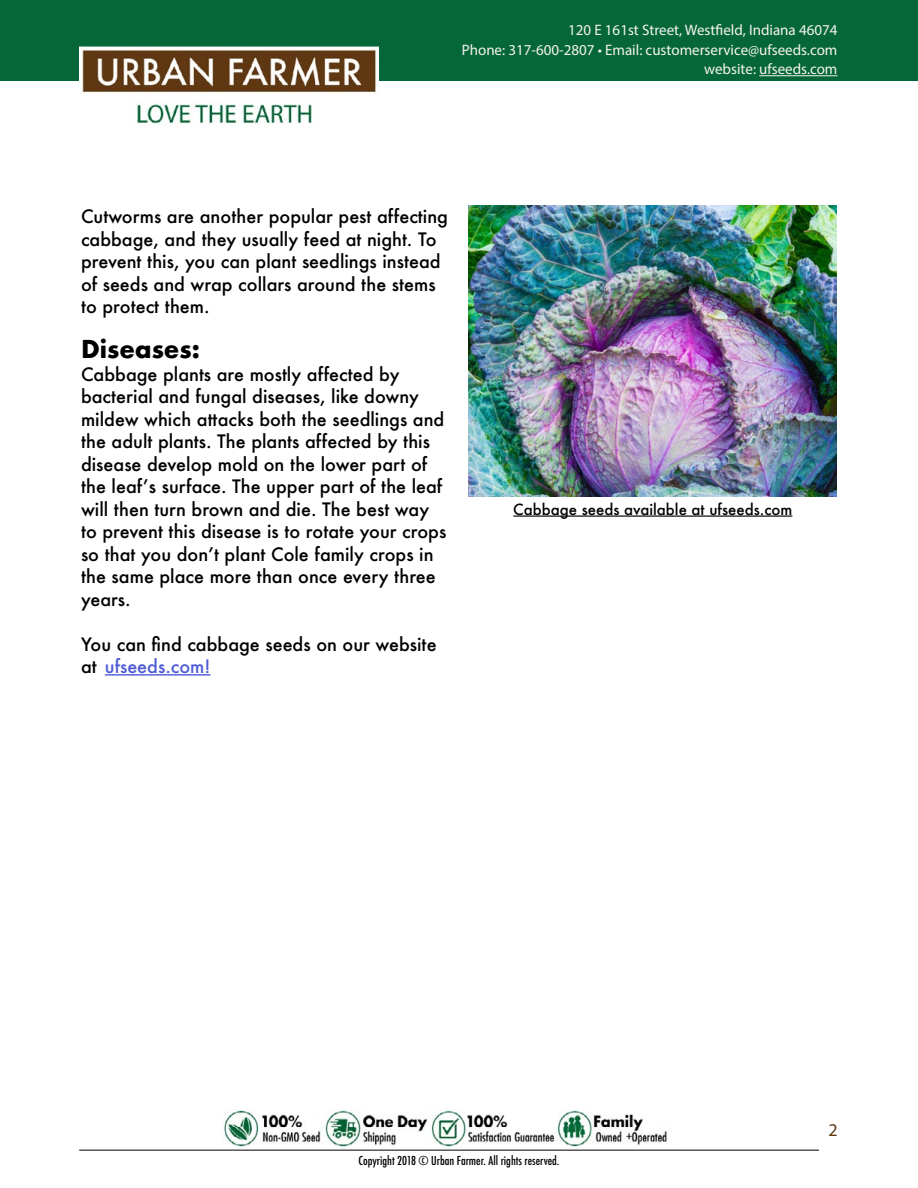
<style>
.page{position:relative;width:918px;height:1188px;background:#fff}
.page>*{position:absolute;margin:0;border:0;box-sizing:border-box;transform-origin:0 0}
.t1{font:700 24px "Futura";color:#000}
.t2{font:500 18px/22.5px "Futura";color:#000}
.t3{font:18px "Myriad Pro";color:#603812}
.t4{font:15.15px/19.5px "Myriad Pro";color:#f5f3f1;text-align:right}
.t5{font:500 15px "Futura";color:#000}
.t6{font:500 condensed 12px "Futura";color:#000}
.s1{color:#4f5cd6}
</style>
<div class="page">
<hr style="left:79px;top:1150px;width:740px;height:1px;background:#000">
<div style="left:0;top:0;width:918px;height:81px;background:#056738"></div>
<img style="left:468px;top:205px;width:369px;height:291px">
<hr style="left:513px;top:515px;width:279px;height:2px;background:#000">
<hr style="left:759px;top:75px;width:78px;height:1px;background:#f5f3f1">
<hr style="left:105px;top:674px;width:106px;height:2px;background:#4f5cd6">
<img style="left:223px;top:1110px;width:444px;height:37px">
<img style="left:79px;top:47px;width:299px;height:77px">
<p class="t4" style="left:462px;top:20px;width:377px">120 E 161st Street, Westfield, Indiana 46074<br>Phone: 317-600-2807 • Email: customerservice@ufseeds.com website: ufseeds.com</p>
<p class="t2" style="left:81px;top:205px;width:369px">Cutworms are another popular pest affecting cabbage, and they usually feed at night. To prevent this, you can plant seedlings instead of seeds and wrap collars around the stems to protect them.</p>
<h1 class="t1" style="left:81px;top:332px;width:120px">Diseases:</h1>
<p class="t2" style="left:81px;top:362px;width:367px">Cabbage plants are mostly affected by bacterial and fungal diseases, like downy mildew which attacks both the seedlings and the adult plants. The plants affected by this disease develop mold on the lower part of the leaf’s surface. The upper part of the leaf will then turn brown and die. The best way to prevent this disease is to rotate your crops so that you don’t plant Cole family crops in the same place more than once every three years.</p>
<p class="t2" style="left:81px;top:632px;width:357px">You can find cabbage seeds on our website at <span class="s1">ufseeds.com!</span></p>
<p class="t5" style="left:513px;top:499px;width:281px">Cabbage seeds available at ufseeds.com</p>
<p class="t3" style="left:828px;top:1119px;width:11px">2</p>
<p class="t6" style="left:359px;top:1153px;width:202px">Copyright 2018 © Urban Farmer. All rights reserved.</p>
</div>
